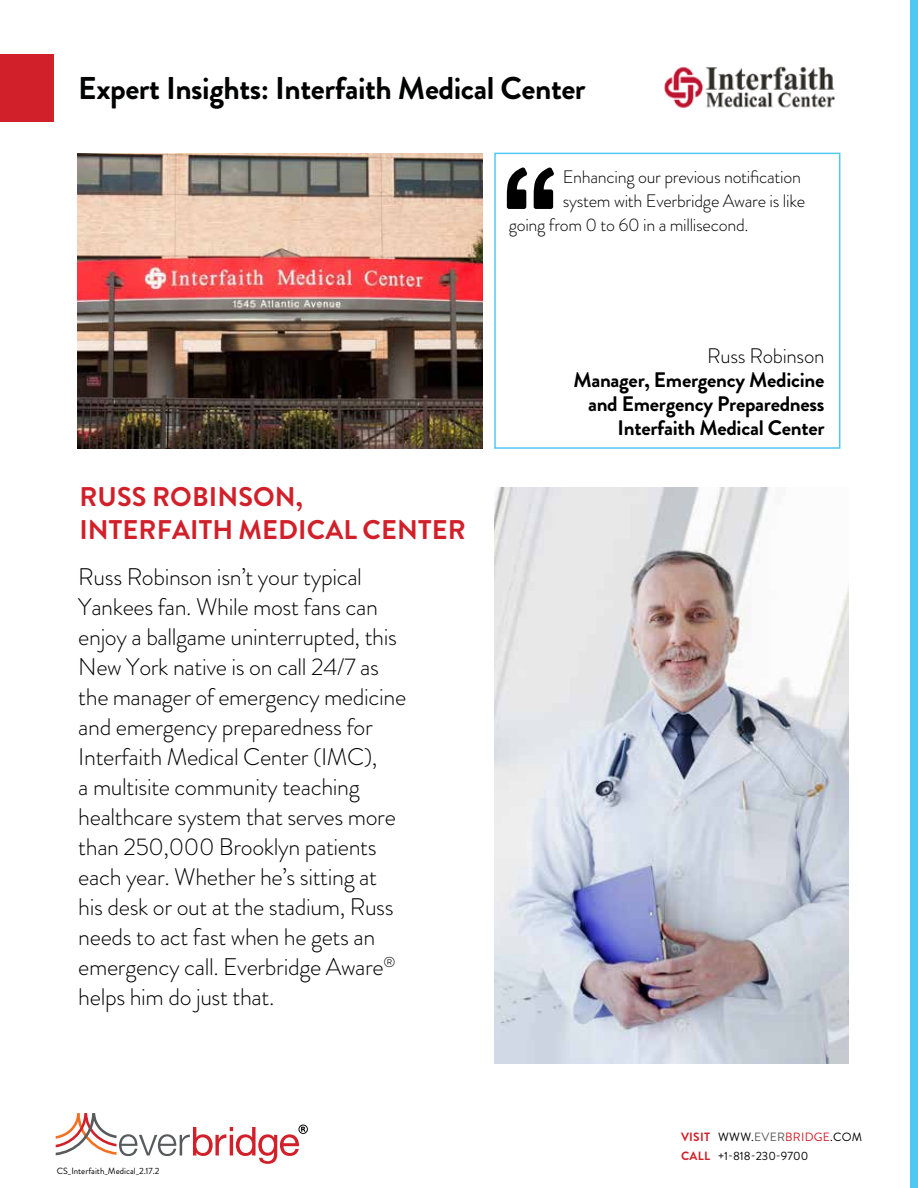
<style>
.page{position:relative;width:918px;height:1188px;background:#fff}
.page>*{position:absolute;margin:0;border:0;box-sizing:border-box;transform-origin:0 0}
.t1{font:700 31.5px "Brandon Grotesque";letter-spacing:-.015em;color:#000101}
.t2{font:700 27px/32.4px "Brandon Grotesque";letter-spacing:.005em;color:#d1202a}
.t3{font:300 24px/30px "Brandon Grotesque";letter-spacing:-.015em;color:#000101}
.t4{font:700 21px/24px "Brandon Grotesque";letter-spacing:-.015em;color:#000;text-align:right}
.t5{font:300 21px "Brandon Grotesque";letter-spacing:-.015em;color:#000}
.t6{font:300 18px "Brandon Grotesque";letter-spacing:-.015em;color:#000}
.t7{font:12px/18.9px "Brandon Grotesque";letter-spacing:.02em;color:#000101}
.t8{font:9px "Brandon Grotesque";color:#000}
.s1{font-weight:700;color:#d1202a}
.s2{color:#585959}
.s3{color:#d1202a}
</style>
<div class="page">
<div style="left:0;top:54px;width:54px;height:67px;background:#d1202a"></div>
<img style="left:78px;top:153px;width:405px;height:296px">
<div style="left:494px;top:153px;width:346px;height:296px;border:2px solid #4fc9f1"></div>
<svg style="left:507px;top:167px;width:20px;height:42px"></svg>
<svg style="left:534px;top:167px;width:20px;height:42px"></svg>
<div style="left:910px;top:0;width:8px;height:1188px;background:#4fc9f1"></div>
<svg style="left:56px;top:1113px;width:252px;height:51px"></svg>
<img style="left:664px;top:66px;width:171px;height:42px">
<img style="left:495px;top:487px;width:354px;height:577px">
<h1 class="t1" style="left:78px;top:66px;width:509px">Expert Insights: Interfaith Medical Center</h1>
<p class="t6" style="left:563px;top:165px;width:240px">Enhancing our previous notification</p>
<p class="t6" style="left:563px;top:189px;width:244px">system with Everbridge Aware is like</p>
<p class="t6" style="left:509px;top:213px;width:241px">going from 0 to 60 in a millisecond.</p>
<p class="t2" style="left:79px;top:481px;width:388px">RUSS ROBINSON,<br>INTERFAITH MEDICAL CENTER</p>
<p class="t3" style="left:78px;top:562px;width:329px">Russ Robinson isn’t your typical<br>Yankees fan. While most fans can enjoy a ballgame uninterrupted, this<br>New York native is on call 24/7 as the manager of emergency medicine and emergency preparedness for<br>Interfaith Medical Center (IMC),<br>a multisite community teaching healthcare system that serves more than 250,000 Brooklyn patients each year. Whether he’s sitting at his desk or out at the stadium, Russ needs to act fast when he gets an emergency call. Everbridge Aware<sup>® </sup>helps him do just that.</p>
<p class="t8" style="left:57px;top:1164px;width:104px">CS_Interfaith_Medical_2.17.2</p>
<p class="t5" style="left:707px;top:341px;width:119px">Russ Robinson</p>
<p class="t4" style="left:573px;top:368px;width:253px">Manager, Emergency Medicine and Emergency Preparedness<br>Interfaith Medical Center</p>
<p class="t7" style="left:681px;top:1128px;width:183px"><span class="s1">VISIT</span> WWW.<span class="s2">EVER</span><span class="s3">BRIDGE</span>.COM<br><span class="s1">CALL</span> +1-818-230-9700</p>
</div>
